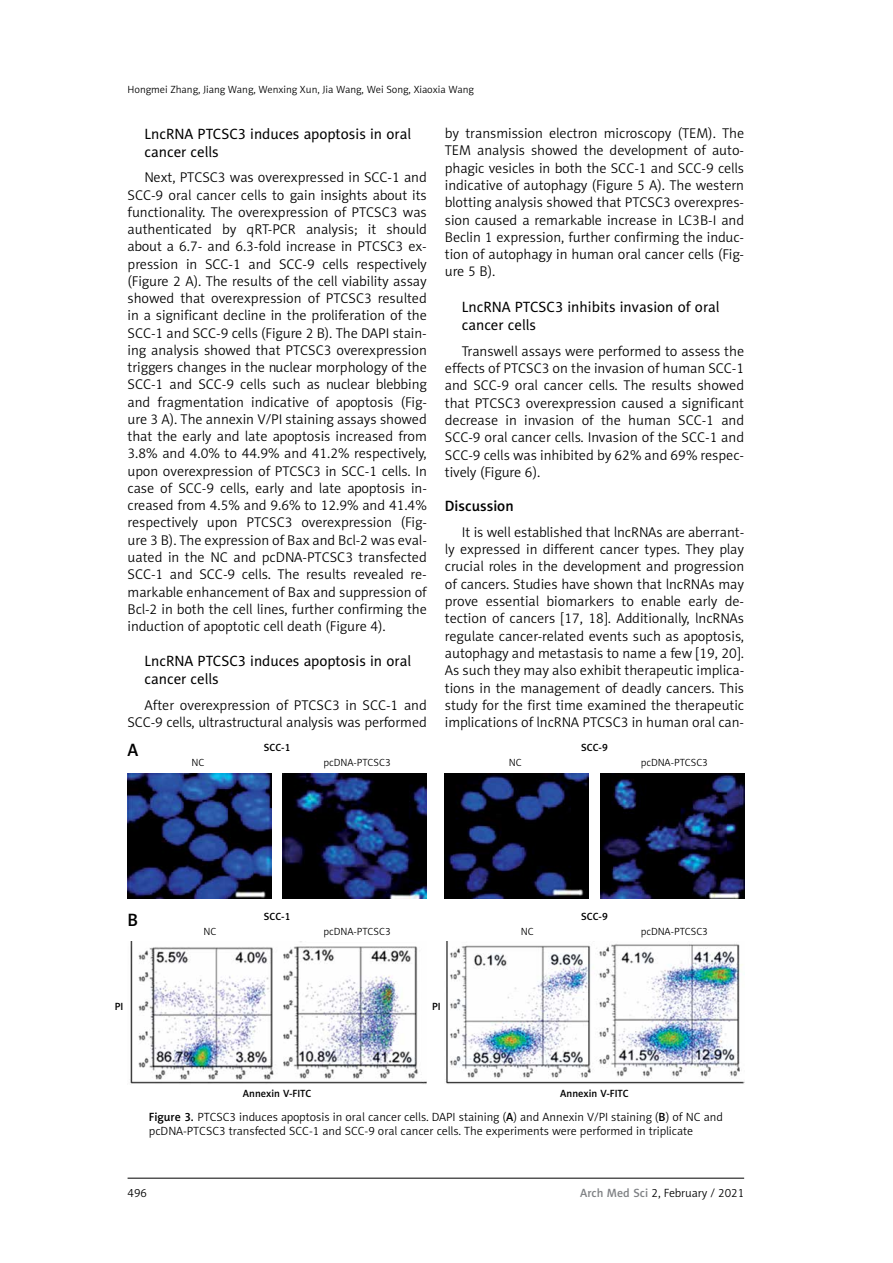
<style>
.page{position:relative;width:893px;height:1263px;background:#fff}
.page>*{position:absolute;margin:0;border:0;box-sizing:border-box;transform-origin:0 0}
.t1{font:18px "Naomi Sans EFN Medium";color:#000}
.t2{font:15px/18px "Naomi Sans EFN";color:#000}
.t3{font:15px "Naomi Sans EFN Medium";color:#000}
.t4{font:14.25px/17.2px "Naomi Sans EFN Light";color:#000;text-align:justify}
.t5{font:12px/14.4px "Naomi Sans EFN Light";color:#000}
.t6{font:10.5px "Naomi Sans EFN Light";color:#000}
.t7{font:10.5px "Naomi Sans EFN Medium";color:#000}
.s1{font-family:"Naomi Sans EFN Medium"}
.s2{font-family:"Naomi Sans EFN Medium";color:#808285}
</style>
<div class="page">
<hr style="left:128px;top:1178px;width:616px;height:1px;background:#000">
<img style="left:128px;top:774px;width:144px;height:124px">
<img style="left:445px;top:774px;width:144px;height:124px">
<img style="left:283px;top:774px;width:144px;height:124px">
<img style="left:600px;top:774px;width:144px;height:124px">
<img style="left:130px;top:941px;width:297px;height:143px">
<img style="left:446px;top:941px;width:298px;height:143px">
<p class="t6" style="left:128px;top:83px;width:348px">Hongmei Zhang, Jiang Wang, Wenxing Xun, Jia Wang, Wei Song, Xiaoxia Wang</p>
<p class="t2" style="left:145px;top:124px;width:268px">LncRNA PTCSC3 induces apoptosis in oral cancer cells</p>
<p class="t4" style="left:128px;top:169px;width:301px;text-indent:17px">Next, PTCSC3 was overexpressed in SCC-1 and SCC-9 oral cancer cells to gain insights about its functionality. The overexpression of PTCSC3 was authenticated by qRT-PCR analysis; it should about a 6.7- and 6.3-fold increase in PTCSC3 ex&shy;pression in SCC-1 and SCC-9 cells respectively (Figure 2 A). The results of the cell viability assay showed that overexpression of PTCSC3 resulted in a significant decline in the proliferation of the SCC-1 and SCC-9 cells (Figure 2 B). The DAPI stain&shy;ing analysis showed that PTCSC3 overexpression triggers changes in the nuclear morphology of the SCC-1 and SCC-9 cells such as nuclear blebbing and fragmentation indicative of apoptosis (Fig&shy;ure 3 A). The annexin V/PI staining assays showed that the early and late apoptosis increased from 3.8% and 4.0% to 44.9% and 41.2% respectively, upon overexpression of PTCSC3 in SCC-1 cells. In case of SCC-9 cells, early and late apoptosis in&shy;creased from 4.5% and 9.6% to 12.9% and 41.4% respectively upon PTCSC3 overexpression (Fig&shy;ure 3 B). The expression of Bax and Bcl-2 was eval&shy;uated in the NC and pcDNA-PTCSC3 transfected SCC-1 and SCC-9 cells. The results revealed re&shy;markable enhancement of Bax and suppression of Bcl-2 in both the cell lines, further confirming the induction of apoptotic cell death (Figure 4).</p>
<p class="t2" style="left:145px;top:652px;width:268px">LncRNA PTCSC3 induces apoptosis in oral cancer cells</p>
<p class="t4" style="left:128px;top:696px;width:301px;text-align:right">After overexpression of PTCSC3 in SCC-1 and<br>SCC-9 cells, ultrastructural analysis was performed</p>
<p class="t4" style="left:445px;top:124px;width:301px">by transmission electron microscopy (TEM). The TEM analysis showed the development of auto&shy;phagic vesicles in both the SCC-1 and SCC-9 cells indicative of autophagy (Figure 5 A). The western blotting analysis showed that PTCSC3 overexpres&shy;sion caused a remarkable increase in LC3B-I and Beclin 1 expression, further confirming the induc&shy;tion of autophagy in human oral cancer cells (Fig&shy;ure 5 B).</p>
<p class="t2" style="left:462px;top:298px;width:259px">LncRNA PTCSC3 inhibits invasion of oral cancer cells</p>
<p class="t4" style="left:445px;top:342px;width:301px;text-indent:17px">Transwell assays were performed to assess the effects of PTCSC3 on the invasion of human SCC-1 and SCC-9 oral cancer cells. The results showed that PTCSC3 overexpression caused a significant decrease in invasion of the human SCC-1 and SCC-9 oral cancer cells. Invasion of the SCC-1 and SCC-9 cells was inhibited by 62% and 69% respec&shy;tively (Figure 6).</p>
<p class="t3" style="left:445px;top:497px;width:70px">Discussion</p>
<p class="t4" style="left:445px;top:523px;width:301px;text-indent:17px">It is well established that lncRNAs are aberrant&shy;ly expressed in different cancer types. They play crucial roles in the development and progression of cancers. Studies have shown that lncRNAs may prove essential biomarkers to enable early de&shy;tection of cancers [17, 18]. Additionally, lncRNAs regulate cancer-related events such as apoptosis, autophagy and metastasis to name a few [19, 20].<br>As such they may also exhibit therapeutic implica&shy;tions in the management of deadly cancers. This study for the first time examined the therapeutic implications of lncRNA PTCSC3 in human oral can-</p>
<p class="t1" style="left:128px;top:739px;width:12px">A</p>
<p class="t7" style="left:264px;top:741px;width:28px">SCC-1</p>
<p class="t7" style="left:581px;top:741px;width:28px">SCC-9</p>
<p class="t6" style="left:192px;top:756px;width:14px">NC</p>
<p class="t6" style="left:323px;top:756px;width:69px">pcDNA-PTCSC3</p>
<p class="t6" style="left:509px;top:756px;width:14px">NC</p>
<p class="t6" style="left:641px;top:756px;width:69px">pcDNA-PTCSC3</p>
<p class="t1" style="left:128px;top:909px;width:12px">B</p>
<p class="t7" style="left:264px;top:910px;width:28px">SCC-1</p>
<p class="t6" style="left:204px;top:925px;width:14px">NC</p>
<p class="t6" style="left:323px;top:925px;width:69px">pcDNA-PTCSC3</p>
<p class="t7" style="left:581px;top:910px;width:28px">SCC-9</p>
<p class="t6" style="left:521px;top:925px;width:14px">NC</p>
<p class="t6" style="left:641px;top:925px;width:69px">pcDNA-PTCSC3</p>
<p class="t7" style="left:115px;top:1000px;width:10px">PI</p>
<p class="t7" style="left:432px;top:1000px;width:10px">PI</p>
<p class="t7" style="left:243px;top:1087px;width:70px">Annexin V-FITC</p>
<p class="t7" style="left:560px;top:1087px;width:70px">Annexin V-FITC</p>
<p class="t5" style="left:149px;top:1110px;width:576px"><span class="s1">Figure 3.</span> PTCSC3 induces apoptosis in oral cancer cells. DAPI staining (<span class="s1">A</span>) and Annexin V/PI staining (<span class="s1">B</span>) of NC and pcDNA-PTCSC3 transfected SCC-1 and SCC-9 oral cancer cells. The experiments were performed in triplicate</p>
<p class="t5" style="left:128px;top:1186px;width:21px">496</p>
<p class="t5" style="left:580px;top:1186px;width:165px"><span class="s2">Arch Med Sci</span> 2, February / 2021</p>
</div>
